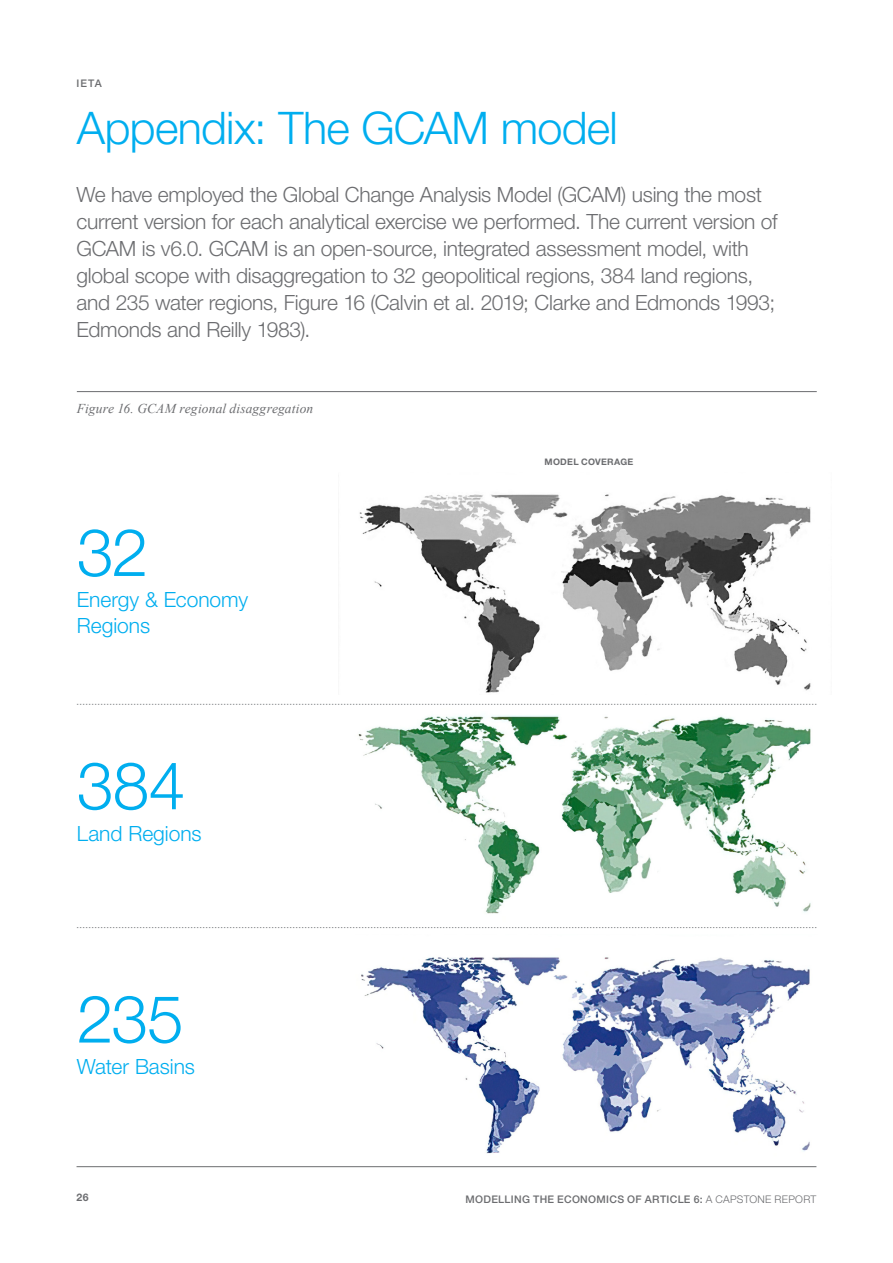
<style>
.page{position:relative;width:893px;height:1263px;background:#fff}
.page>*{position:absolute;margin:0;border:0;box-sizing:border-box;transform-origin:0 0}
._14_pt_Headline{font:300 66px "Helvetica Neue LT Std";letter-spacing:-.015em;color:#00aeef}
._30_pt_Headline{font:300 45px "Helvetica Neue LT Std";letter-spacing:-.015em;color:#00aeef}
._14_pt_Headline-2{font:300 21px/27px "Helvetica Neue LT Std";letter-spacing:-.015em;color:#6c6d70}
._14_pt_Headline-3{font:300 21px/25.2px "Helvetica Neue LT Std";letter-spacing:-.005em;color:#00aeef}
.Normal_text_black{font:italic 13.5px "Times New Roman";letter-spacing:.01em;color:#6c6d70}
.t1{font:500 10.5px "Helvetica Neue LT Std";letter-spacing:.03em;color:#6c6d70}
.t2{font:700 10.5px "Helvetica Neue LT Std";color:#6c6d70}
.Normal_text_black-2{font:700 9px "Helvetica Neue LT Std";letter-spacing:.03em;color:#6c6d70}
.s1{font-weight:300}
</style>
<div class="page">
<img style="left:359px;top:494px;width:452px;height:199px">
<img style="left:341px;top:703px;width:475px;height:211px">
<img style="left:361px;top:957px;width:449px;height:197px">
<hr style="left:77px;top:391px;width:740px;height:1px;background:#6c6d70">
<svg style="left:77px;top:704px;width:740px;height:1px"></svg>
<svg style="left:77px;top:927px;width:740px;height:1px"></svg>
<hr style="left:77px;top:1166px;width:739px;height:1px;background:#6c6d70">
<p class="t1" style="left:77px;top:77px;width:27px">IETA</p>
<p class="_30_pt_Headline" style="left:77px;top:100px;width:543px">Appendix: The GCAM model</p>
<p class="_14_pt_Headline-2" style="left:77px;top:180px;width:702px">We have employed the Global Change Analysis Model (GCAM) using the most current version for each analytical exercise we performed. The current version of GCAM is v6.0. GCAM is an open-source, integrated assessment model, with global scope with disaggregation to 32 geopolitical regions, 384 land regions, and 235 water regions, Figure 16 (Calvin et al. 2019; Clarke and Edmonds 1993; Edmonds and Reilly 1983).</p>
<p class="Normal_text_black" style="left:77px;top:399px;width:238px">Figure 16. GCAM regional disaggregation</p>
<p class="_14_pt_Headline" style="left:77px;top:512px;width:73px">32</p>
<p class="_14_pt_Headline-3" style="left:77px;top:587px;width:173px">Energy &amp; Economy<br>Regions</p>
<p class="_14_pt_Headline" style="left:77px;top:745px;width:110px">384</p>
<p class="_14_pt_Headline-3" style="left:77px;top:820px;width:126px">Land Regions</p>
<p class="_14_pt_Headline" style="left:77px;top:979px;width:108px">235</p>
<p class="_14_pt_Headline-3" style="left:77px;top:1053px;width:120px">Water Basins</p>
<p class="Normal_text_black-2" style="left:545px;top:456px;width:90px">MODEL COVERAGE</p>
<p class="t2" style="left:77px;top:1190px;width:14px">26</p>
<p class="t1" style="left:465px;top:1193px;width:352px">MODELLING THE ECONOMICS OF ARTICLE 6: <span class="s1">A CAPSTONE REPORT</span></p>
</div>
